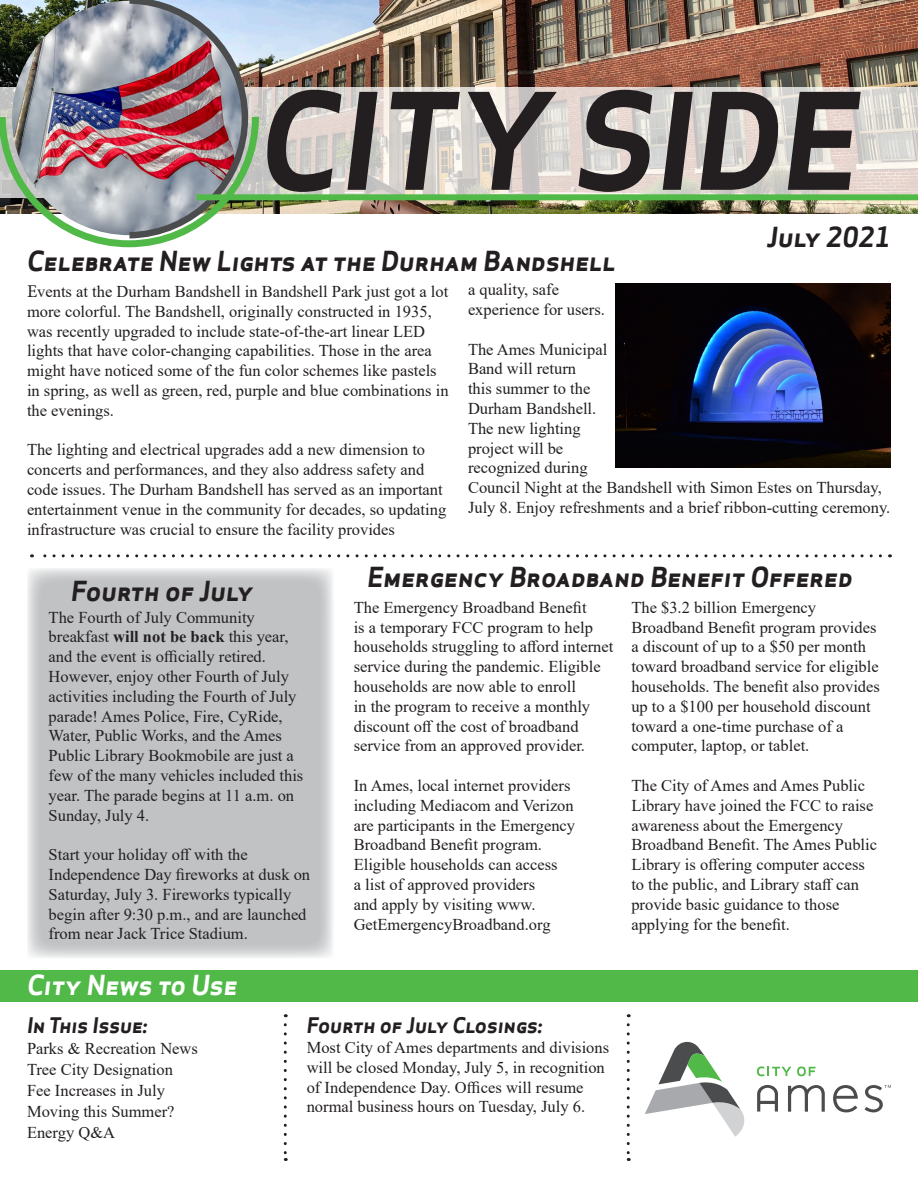
<style>
.page{position:relative;width:918px;height:1188px;background:#fff}
.page>*{position:absolute;margin:0;border:0;box-sizing:border-box;transform-origin:0 0}
.t1{font:italic 700 130.65px "Apex Sans";color:#231f20}
.t2{font:italic 700 27px "Apex Sans";color:#231f20}
.t3{font:italic 700 27px "Apex Sans";color:#fff}
.t4{font:italic 700 21px "Apex Sans";color:#231f20}
.t5{font:16.5px/19.8px "Times New Roman";color:#231f20}
.s1{font-family:"Minion Pro";font-size:18px}
.s2{font-weight:700}
</style>
<div class="page">
<div style="left:27px;top:568px;width:307px;height:390px;background:#c0c2c4"></div>
<img style="left:259px;top:0;width:659px;height:214px">
<svg style="left:259px;top:87px;width:659px;height:107px;background:#ddd7d1"></svg>
<img style="left:0;top:0;width:259px;height:247px">
<div style="left:197px;top:194px;width:721px;height:6px;background:#51b948"></div>
<div style="left:0;top:970px;width:918px;height:31px;background:#51b948"></div>
<svg style="left:284px;top:1025px;width:3px;height:136px"></svg>
<svg style="left:627px;top:1025px;width:3px;height:136px"></svg>
<svg style="left:32px;top:554px;width:848px;height:3px"></svg>
<svg style="left:757px;top:1067px;width:34px;height:9px"></svg>
<svg style="left:797px;top:1067px;width:19px;height:9px"></svg>
<svg style="left:645px;top:1042px;width:100px;height:95px"></svg>
<svg style="left:788px;top:1085px;width:37px;height:27px"></svg>
<svg style="left:833px;top:1085px;width:25px;height:27px"></svg>
<svg style="left:757px;top:1085px;width:21px;height:27px"></svg>
<svg style="left:865px;top:1085px;width:26px;height:27px"></svg>
<img style="left:615px;top:284px;width:275px;height:183px">
<p class="t1" style="left:259px;top:57px;width:602px">CITY SIDE</p>
<p class="t2" style="left:767px;top:220px;width:125px">July 2021</p>
<p class="t2" style="left:27px;top:243px;width:590px">Celebrate New Lights at the Durham Bandshell</p>
<p class="t5" style="left:27px;top:281px;width:423px"><span class="s1">E</span>vents at the Durham Bandshell in Bandshell Park just got a lot more colorful. The Bandshell, originally constructed in 1935, was recently upgraded to include state-of-the-art linear LED lights that have color-changing capabilities. Those in the area might have noticed some of the fun color schemes like pastels in spring, as well as green, red, purple and blue combinations in the evenings.</p>
<p class="t5" style="left:27px;top:439px;width:421px">The lighting and electrical upgrades add a new dimension to concerts and performances, and they also address safety and code issues. The Durham Bandshell has served as an important entertainment venue in the community for decades, so updating infrastructure was crucial to ensure the facility provides</p>
<p class="t5" style="left:468px;top:279px;width:138px">a quality, safe experience for users.</p>
<p class="t5" style="left:468px;top:339px;width:424px">The Ames Municipal<br>Band will return<br>this summer to the<br>Durham Bandshell.<br>The new lighting<br>project will be<br>recognized during<br>Council Night at the Bandshell with Simon Estes on Thursday,<br>July 8. Enjoy refreshments and a brief ribbon-cutting ceremony.</p>
<p class="t2" style="left:71px;top:574px;width:183px">Fourth of July</p>
<p class="t5" style="left:49px;top:607px;width:256px">The Fourth of July Community breakfast <span class="s2">will not be back</span> this year, and the event is officially retired.<br>However, enjoy other Fourth of July activities including the Fourth of July parade! Ames Police, Fire, CyRide, Water, Public Works, and the Ames Public Library Bookmobile are just a few of the many vehicles included this year. The parade begins at 11 a.m. on Sunday, July 4.</p>
<p class="t5" style="left:49px;top:844px;width:263px">Start your holiday off with the Independence Day fireworks at dusk on Saturday, July 3. Fireworks typically begin after 9:30 p.m., and are launched from near Jack Trice Stadium.</p>
<p class="t3" style="left:27px;top:967px;width:212px">City News to Use</p>
<p class="t2" style="left:368px;top:559px;width:487px">Emergency Broadband Benefit Offered</p>
<p class="t5" style="left:354px;top:597px;width:261px">The Emergency Broadband Benefit<br>is a temporary FCC program to help households struggling to afford internet service during the pandemic. Eligible households are now able to enroll<br>in the program to receive a monthly discount off the cost of broadband service from an approved provider.</p>
<p class="t5" style="left:354px;top:775px;width:223px">In Ames, local internet providers including Mediacom and Verizon are participants in the Emergency<br>Broadband Benefit program.<br>Eligible households can access<br>a list of approved providers<br>and apply by visiting www.<br>GetEmergencyBroadband.org</p>
<p class="t5" style="left:631px;top:597px;width:250px">The $3.2 billion Emergency Broadband Benefit program provides a discount of up to a $50 per month toward broadband service for eligible households. The benefit also provides up to a $100 per household discount toward a one-time purchase of a computer, laptop, or tablet.</p>
<p class="t5" style="left:631px;top:775px;width:247px">The City of Ames and Ames Public<br>Library have joined the FCC to raise awareness about the Emergency<br>Broadband Benefit. The Ames Public<br>Library is offering computer access to the public, and Library staff can provide basic guidance to those applying for the benefit.</p>
<p class="t4" style="left:27px;top:1012px;width:122px">In This Issue:</p>
<p class="t5" style="left:27px;top:1038px;width:172px">Parks &amp; Recreation News</p>
<p class="t5" style="left:27px;top:1059px;width:148px">Tree City Designation</p>
<p class="t5" style="left:27px;top:1080px;width:139px">Fee Increases in July</p>
<p class="t5" style="left:27px;top:1101px;width:149px">Moving this Summer?</p>
<p class="t5" style="left:27px;top:1122px;width:90px">Energy Q&amp;A</p>
<p class="t4" style="left:307px;top:1012px;width:237px">Fourth of July Closings:</p>
<p class="t5" style="left:307px;top:1037px;width:304px">Most City of Ames departments and divisions will be closed Monday, July 5, in recognition of Independence Day. Offices will resume normal business hours on Tuesday, July 6.</p>
</div>
